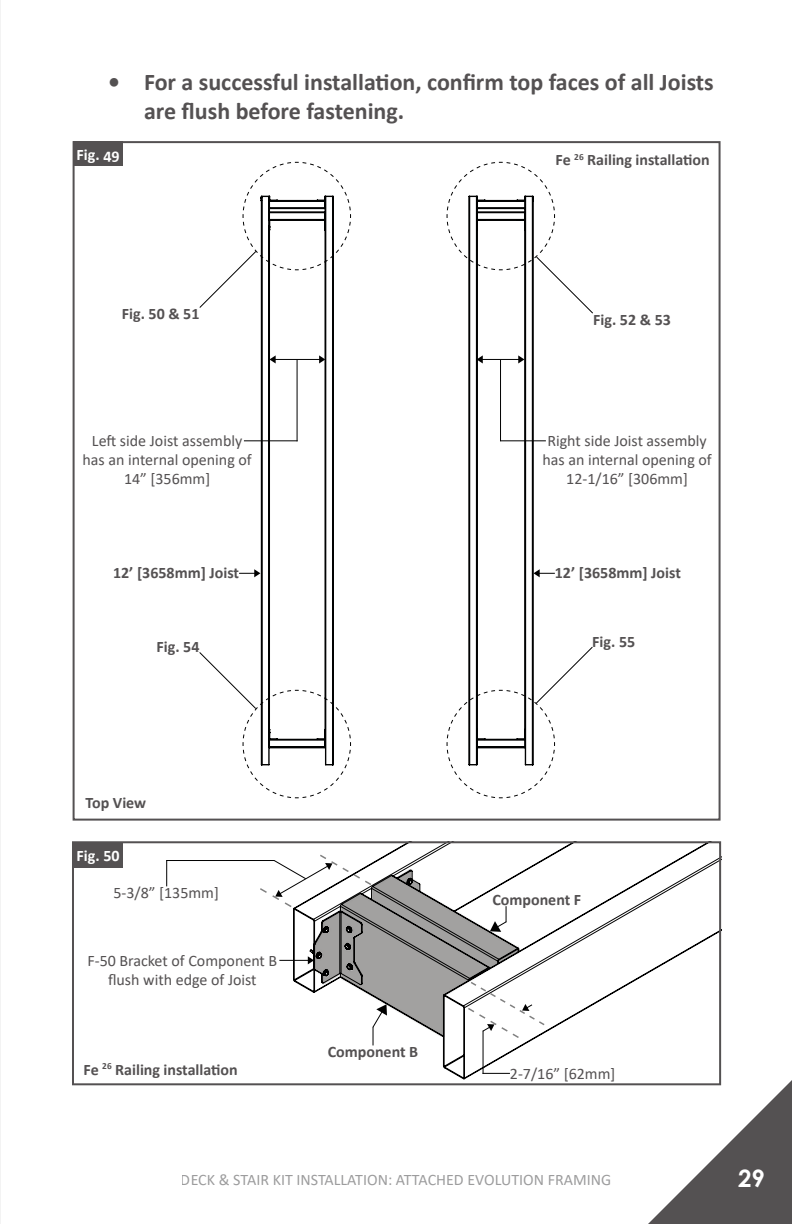
<style>
.page{position:relative;width:792px;height:1224px;background:#fff}
.page>*{position:absolute;margin:0;border:0;box-sizing:border-box;transform-origin:0 0}
.t1{font:700 24px/28.8px "Calibri";color:#545152}
.t2{font:700 24px "Century Gothic";color:#fff}
.t3{font:16px/19.2px "Calibri";color:#545152;text-align:center}
.t4{font:700 16px "Calibri";color:#545152}
.t5{font:16px "Calibri";color:#39393b}
.t6{font:700 16px "Calibri";color:#fff}
</style>
<div class="page">
<svg style="left:648px;top:1080px;width:144px;height:144px"></svg>
<hr style="left:0;top:0;width:1px;height:1224px;background:#000">
<svg style="left:293px;top:844px;width:425px;height:238px"></svg>
<div style="left:72px;top:841px;width:649px;height:244px;border:2px solid #545152"></div>
<svg style="left:260px;top:308px;width:74px;height:344px"></svg>
<div style="left:73px;top:141px;width:50px;height:25px;background:#545152"></div>
<svg style="left:199px;top:652px;width:153px;height:147px"></svg>
<svg style="left:199px;top:161px;width:153px;height:147px"></svg>
<hr style="left:272px;top:359px;width:50px;height:1px;background:#000">
<svg style="left:269px;top:355px;width:7px;height:9px"></svg>
<svg style="left:319px;top:355px;width:6px;height:9px"></svg>
<hr style="left:297px;top:360px;width:1px;height:81px;background:#000">
<hr style="left:244px;top:440px;width:54px;height:1px;background:#000">
<svg style="left:239px;top:569px;width:21px;height:8px"></svg>
<svg style="left:446px;top:161px;width:147px;height:638px"></svg>
<div style="left:73px;top:843px;width:50px;height:24px;background:#545152"></div>
<hr style="left:279px;top:960px;width:31px;height:1px;background:#000">
<svg style="left:308px;top:956px;width:6px;height:8px"></svg>
<svg style="left:372px;top:1004px;width:15px;height:41px"></svg>
<svg style="left:490px;top:906px;width:18px;height:26px"></svg>
<svg style="left:260px;top:853px;width:113px;height:56px"></svg>
<hr style="left:166px;top:860px;width:109px;height:1px;background:#000">
<svg style="left:166px;top:860px;width:1px;height:26px"></svg>
<hr style="left:483px;top:1031px;width:1px;height:43px;background:#000">
<svg style="left:483px;top:1073px;width:27px;height:1px"></svg>
<svg style="left:466px;top:980px;width:80px;height:59px"></svg>
<h1 class="t1" style="left:144px;top:67px;width:571px;text-indent:-36px">• For a successful installation, confirm top faces of all Joists are flush before fastening.</h1>
<p class="t6" style="left:77px;top:143px;width:44px">Fig. 49</p>
<p class="t4" style="left:556px;top:148px;width:156px">Fe <sup>26</sup> Railing installation</p>
<p class="t4" style="left:122px;top:303px;width:79px">Fig. 50 &amp; 51</p>
<p class="t4" style="left:593px;top:309px;width:79px">Fig. 52 &amp; 53</p>
<p class="t3" style="left:82px;top:430px;width:171px">Left side Joist assembly has an internal opening of<br>14” [356mm]</p>
<p class="t3" style="left:542px;top:430px;width:171px">Right side Joist assembly has an internal opening of<br>12-1/16” [306mm]</p>
<p class="t4" style="left:113px;top:562px;width:128px">12’ [3658mm] Joist</p>
<p class="t4" style="left:555px;top:562px;width:128px">12’ [3658mm] Joist</p>
<p class="t4" style="left:156px;top:636px;width:44px">Fig. 54</p>
<p class="t4" style="left:592px;top:631px;width:44px">Fig. 55</p>
<p class="t4" style="left:86px;top:792px;width:62px">Top View</p>
<p class="t6" style="left:77px;top:844px;width:44px">Fig. 50</p>
<p class="t3" style="left:113px;top:883px;width:107px">5-3/8” [135mm]</p>
<p class="t3" style="left:87px;top:950px;width:191px">F-50 Bracket of Component B flush with edge of Joist</p>
<p class="t4" style="left:328px;top:1041px;width:92px">Component B</p>
<p class="t4" style="left:492px;top:888px;width:90px">Component F</p>
<p class="t4" style="left:84px;top:1058px;width:156px">Fe <sup>26</sup> Railing installation</p>
<p class="t3" style="left:510px;top:1064px;width:107px">2-7/16” [62mm]</p>
<p class="t5" style="left:181px;top:1168px;width:432px">DECK &amp; STAIR KIT INSTALLATION: ATTACHED EVOLUTION FRAMING</p>
<h1 class="t2" style="left:738px;top:1160px;width:28px">29</h1>
</div>
